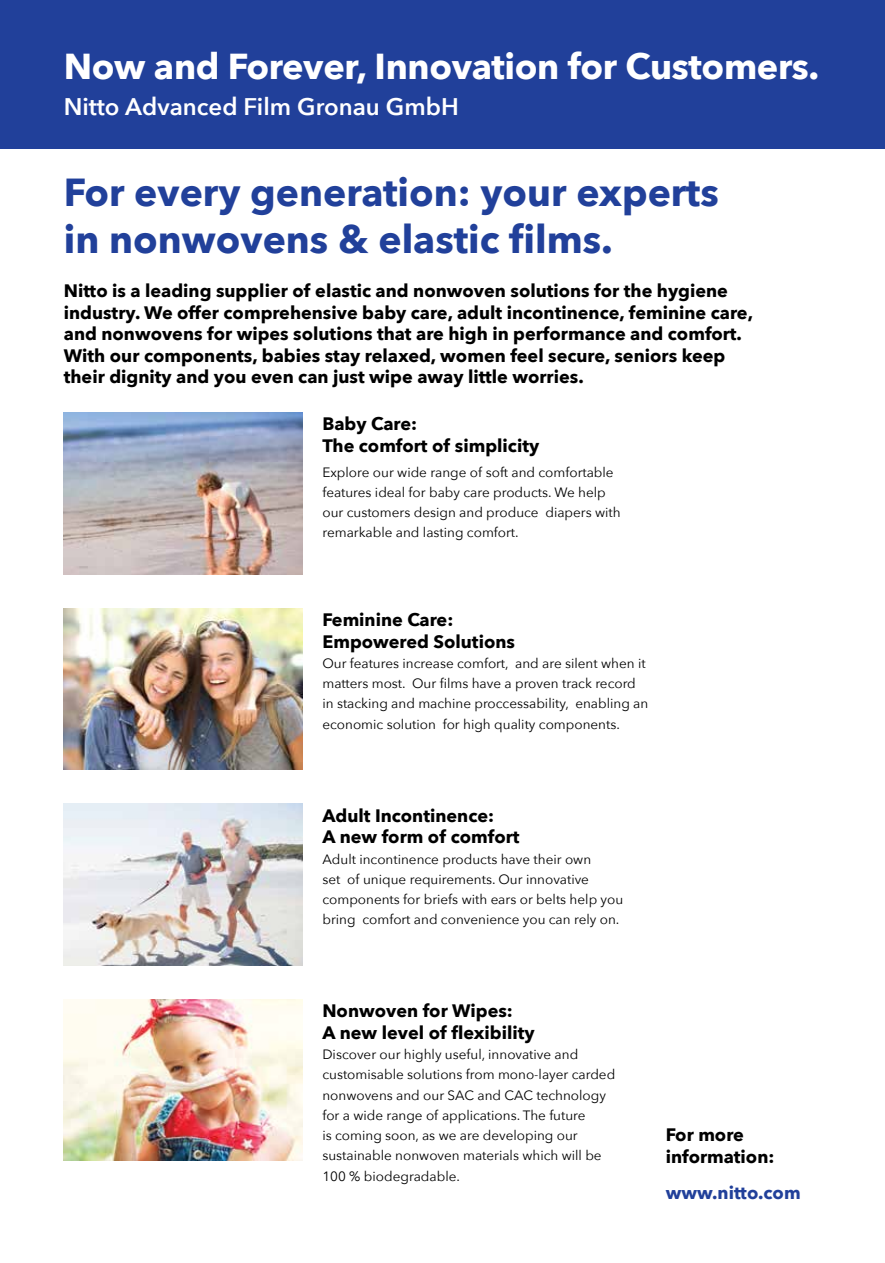
<style>
.page{position:relative;width:885px;height:1263px;background:#fff}
.page>*{position:absolute;margin:0;border:0;box-sizing:border-box;transform-origin:0 0}
.t1{font:700 39px/46.8px "Avenir Next";color:#21409a}
.t2{font:700 36px "Avenir Next";letter-spacing:-.01em;color:#fff}
.t3{font:600 24px "Avenir Next";color:#fff}
.t4{font:700 18px/21.6px "Avenir Next";color:#000}
.t5{font:700 18px "Avenir Next";color:#21409a}
.t6{font:13.5px/20.2px "Avenir Next";color:#000}
</style>
<div class="page">
<img style="left:64px;top:412px;width:238px;height:162px">
<img style="left:64px;top:804px;width:238px;height:161px">
<img style="left:64px;top:608px;width:238px;height:162px">
<img style="left:64px;top:999px;width:238px;height:162px">
<div style="left:0;top:0;width:884px;height:149px;background:#21409a"></div>
<h2 class="t2" style="left:64px;top:35px;width:757px">Now and Forever, Innovation for Customers.</h2>
<h3 class="t3" style="left:64px;top:86px;width:396px">Nitto Advanced Film Gronau GmbH</h3>
<h1 class="t1" style="left:64px;top:168px;width:656px">For every generation: your experts in nonwovens &amp; elastic films.</h1>
<p class="t4" style="left:64px;top:280px;width:690px">Nitto is a leading supplier of elastic and nonwoven solutions for the hygiene industry. We offer comprehensive baby care, adult incontinence, feminine care, and nonwovens for wipes solutions that are high in performance and comfort.<br>With our components, babies stay relaxed, women feel secure, seniors keep their dignity and you even can just wipe away little worries.</p>
<h3 class="t4" style="left:322px;top:413px;width:218px">Baby Care:<br>The comfort of simplicity</h3>
<p class="t6" style="left:322px;top:461px;width:300px">Explore our wide range of soft and comfortable features ideal for baby care products. We help our customers design and produce diapers with remarkable and lasting comfort.</p>
<h3 class="t4" style="left:322px;top:609px;width:194px">Feminine Care:<br>Empowered Solutions</h3>
<p class="t6" style="left:322px;top:652px;width:327px">Our features increase comfort, and are silent when it matters most. Our films have a proven track record in stacking and machine proccessability, enabling an economic solution for high quality components.</p>
<h3 class="t4" style="left:322px;top:804px;width:198px">Adult Incontinence:<br>A new form of comfort</h3>
<p class="t6" style="left:322px;top:848px;width:302px">Adult incontinence products have their own<br>set of unique requirements. Our innovative components for briefs with ears or belts help you bring comfort and convenience you can rely on.</p>
<h3 class="t4" style="left:322px;top:1000px;width:214px">Nonwoven for Wipes:<br>A new level of flexibility</h3>
<p class="t6" style="left:322px;top:1044px;width:294px">Discover our highly useful, innovative and customisable solutions from mono-layer carded nonwovens and our SAC and CAC technology for a wide range of applications. The future<br>is coming soon, as we are developing our sustainable nonwoven materials which will be 100 % biodegradable.</p>
<h3 class="t4" style="left:665px;top:1124px;width:110px">For more information:</h3>
<h3 class="t5" style="left:665px;top:1177px;width:136px">www.nitto.com</h3>
</div>
